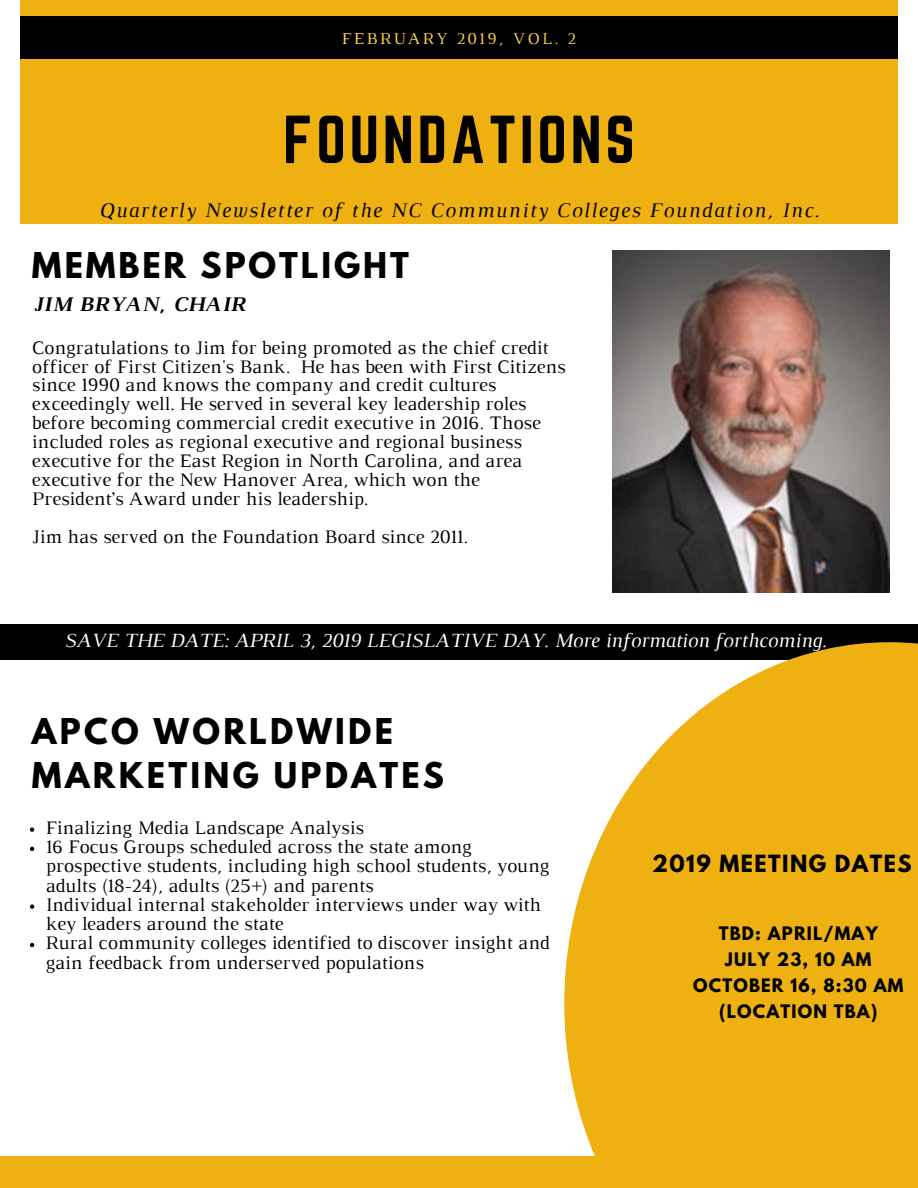
<style>
.page{position:relative;width:918px;height:1188px;background:#fff}
.page>*{position:absolute;margin:0;border:0;box-sizing:border-box;transform-origin:0 0}
.t1{font:59.25px "Norwester";letter-spacing:.06em;color:#000}
.t2{font:700 31.5px/43.3px "League Spartan";letter-spacing:.105em;color:#000}
.t3{font:italic 700 21.3px "Luthier";letter-spacing:.03em;color:#000}
.t4{font:italic 21.15px "Luthier";letter-spacing:.07em;color:#000}
.t5{font:700 21px "League Spartan";letter-spacing:.07em;color:#000}
.t6{font:italic 20.55px "Luthier";letter-spacing:-.01em;color:#fff}
.t7{font:19.5px/18.9px "Luthier";color:#000}
.t8{font:16.95px "Luthier";letter-spacing:.14em;color:#fed352}
.t9{font:700 16.5px/25.8px "League Spartan";letter-spacing:.07em;color:#000;text-align:center}
</style>
<div class="page">
<div style="left:20px;top:0;width:878px;height:224px;background:#eeb111"></div>
<div style="left:20px;top:16px;width:878px;height:42px;background:#000"></div>
<div style="left:0;top:624px;width:918px;height:36px;background:#000"></div>
<svg style="left:564px;top:642px;width:354px;height:514px;fill:#eeb111"></svg>
<div style="left:0;top:1156px;width:918px;height:32px;background:#eeb111"></div>
<svg style="left:30px;top:828px;width:4px;height:4px"></svg>
<svg style="left:30px;top:847px;width:4px;height:4px"></svg>
<svg style="left:30px;top:904px;width:4px;height:5px"></svg>
<svg style="left:30px;top:943px;width:4px;height:4px"></svg>
<img style="left:613px;top:250px;width:277px;height:342px">
<p class="t8" style="left:342px;top:33px;width:236px">FEBRUARY 2019, VOL. 2</p>
<h1 class="t1" style="left:283px;top:111px;width:353px">FOUNDATIONS</h1>
<p class="t4" style="left:99px;top:203px;width:722px">Quarterly Newsletter of the NC Community Colleges Foundation, Inc.</p>
<h2 class="t2" style="left:32px;top:247px;width:378px">MEMBER SPOTLIGHT</h2>
<p class="t3" style="left:32px;top:296px;width:214px">JIM BRYAN, CHAIR</p>
<p class="t7" style="left:32px;top:339px;width:535px">Congratulations to Jim for being promoted as the chief credit officer of First Citizen's Bank. He has been with First Citizens since 1990 and knows the company and credit cultures exceedingly well. He served in several key leadership roles before becoming commercial credit executive in 2016. Those included roles as regional executive and regional business executive for the East Region in North Carolina, and area executive for the New Hanover Area, which won the President’s Award under his leadership.</p>
<p class="t7" style="left:32px;top:529px;width:437px">Jim has served on the Foundation Board since 2011.</p>
<p class="t6" style="left:64px;top:633px;width:764px">SAVE THE DATE: APRIL 3, 2019 LEGISLATIVE DAY. More information forthcoming.</p>
<h2 class="t2" style="left:32px;top:714px;width:414px">APCO WORLDWIDE<br>MARKETING UPDATES</h2>
<p class="t7" style="left:46px;top:819px;width:506px">Finalizing Media Landscape Analysis<br>16 Focus Groups scheduled across the state among prospective students, including high school students, young adults (18-24), adults (25+) and parents<br>Individual internal stakeholder interviews under way with key leaders around the state<br>Rural community colleges identified to discover insight and gain feedback from underserved populations</p>
<p class="t5" style="left:652px;top:853px;width:261px">2019 MEETING DATES</p>
<p class="t9" style="left:693px;top:923px;width:212px">TBD: APRIL/MAY<br>JULY 23, 10 AM<br>OCTOBER 16, 8:30 AM (LOCATION TBA)</p>
</div>
